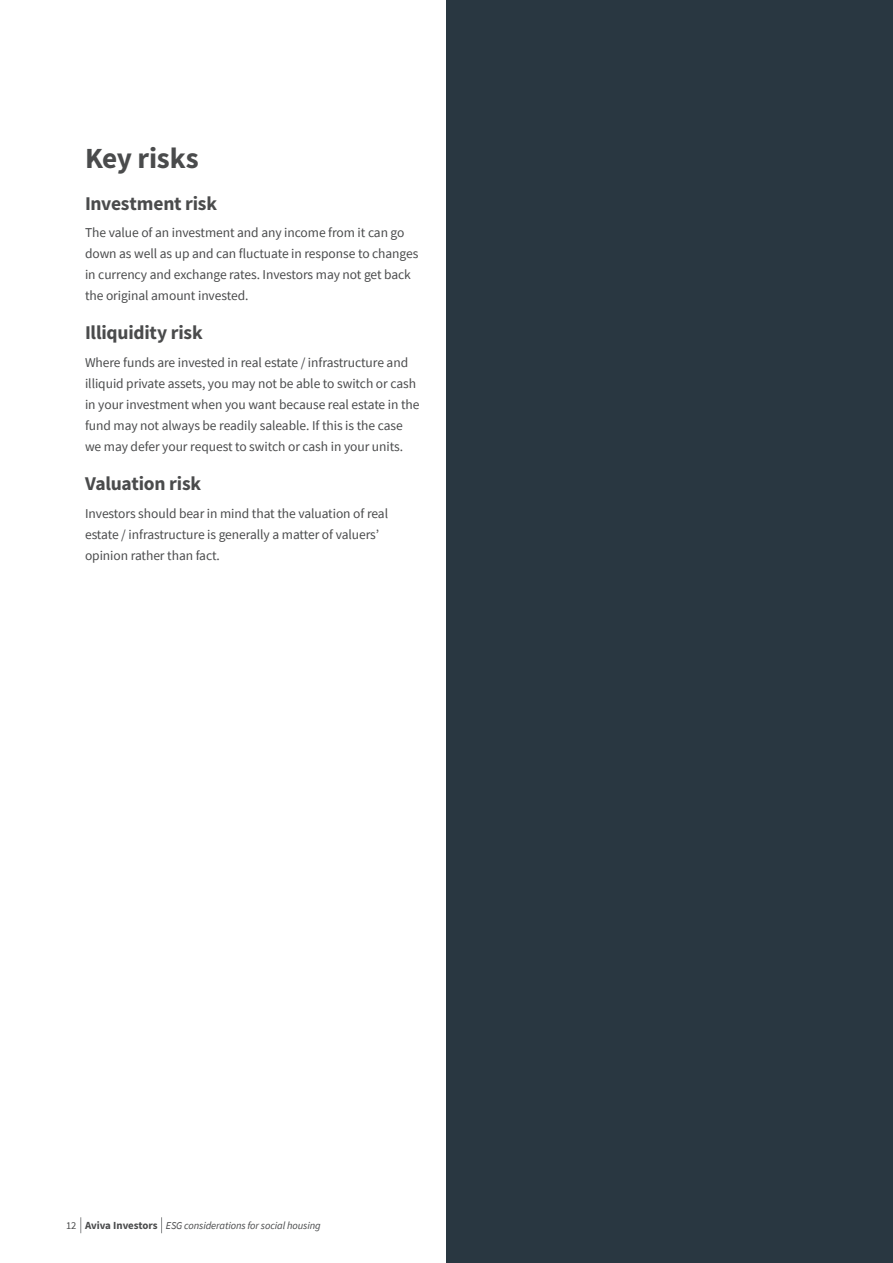
<style>
.page{position:relative;width:893px;height:1263px;background:#fff}
.page>*{position:absolute;margin:0;border:0;box-sizing:border-box;transform-origin:0 0}
.t1{font:700 29.25px "Source Sans Pro";letter-spacing:-.005em;color:#4a4b4c}
.t2{font:700 19.5px "Source Sans Pro";letter-spacing:-.01em;color:#4a4b4c}
.t3{font:13.5px/21px "Source Sans Pro";letter-spacing:-.005em;color:#4a4b4c}
.t4{font:italic 10.5px "Source Sans Pro";letter-spacing:-.01em;color:#4a4b4c}
.s1{font-style:normal}
.s2{font-weight:700;font-style:normal;font-size:10.8px}
</style>
<div class="page">
<div style="left:446px;top:0;width:447px;height:1263px;background:#293741"></div>
<svg style="left:80px;top:1217px;width:1px;height:16px"></svg>
<svg style="left:161px;top:1217px;width:1px;height:16px"></svg>
<h1 class="t1" style="left:85px;top:138px;width:115px">Key risks</h1>
<h2 class="t2" style="left:85px;top:190px;width:134px">Investment risk</h2>
<p class="t3" style="left:85px;top:222px;width:335px">The value of an investment and any income from it can go down as well as up and can fluctuate in response to changes in currency and exchange rates. Investors may not get back the original amount invested.</p>
<h2 class="t2" style="left:85px;top:320px;width:119px">Illiquidity risk</h2>
<p class="t3" style="left:85px;top:352px;width:336px">Where funds are invested in real estate / infrastructure and illiquid private assets, you may not be able to switch or cash in your investment when you want because real estate in the fund may not always be readily saleable. If this is the case we may defer your request to switch or cash in your units.</p>
<h2 class="t2" style="left:85px;top:471px;width:118px">Valuation risk</h2>
<p class="t3" style="left:85px;top:503px;width:305px">Investors should bear in mind that the valuation of real estate / infrastructure is generally a matter of valuers’ opinion rather than fact.</p>
<p class="t4" style="left:66px;top:1219px;width:256px"><span class="s1">12</span> <span class="s2">Aviva Investors</span> ESG considerations for social housing</p>
</div>
